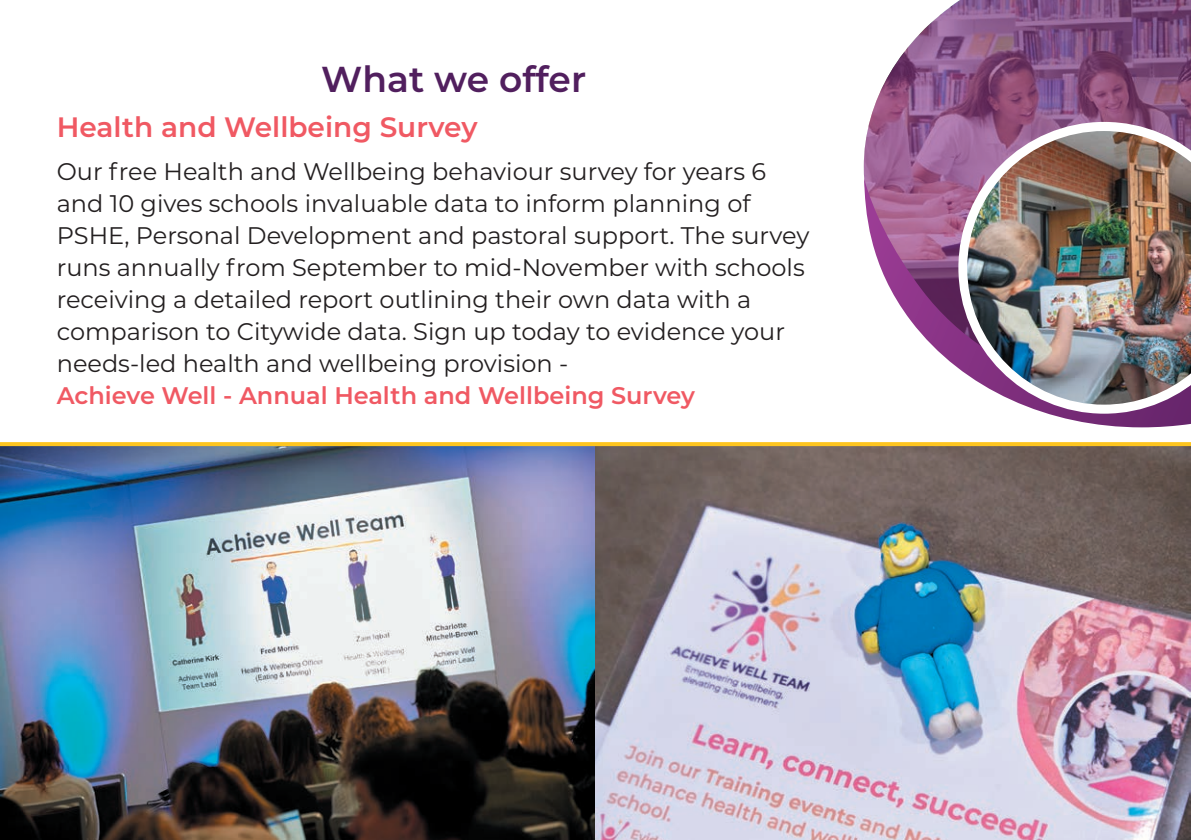
<style>
.page{position:relative;width:1191px;height:840px;background:#fff}
.page>*{position:absolute;margin:0;border:0;box-sizing:border-box;transform-origin:0 0}
.t1{font:600 36px "Montserrat";color:#511f5e}
.t2{font:600 28px "Montserrat";color:#f05963}
.t3{font:24px/32px "Montserrat";color:#231f20}
.t4{font:600 24px "Montserrat";color:#f05963}
</style>
<div class="page">
<img style="left:0;top:446px;width:1191px;height:393px">
<svg style="left:0;top:442px;width:1191px;height:4px;background:#fec625"></svg>
<svg style="left:863px;top:0;width:328px;height:178px;background:#956691"></svg>
<svg style="left:864px;top:178px;width:327px;height:249px"></svg>
<svg style="left:958px;top:122px;width:233px;height:291px"></svg>
<img style="left:967px;top:131px;width:224px;height:273px">
<h1 class="t1" style="left:321px;top:53px;width:266px">What we offer</h1>
<p class="t2" style="left:57px;top:107px;width:422px">Health and Wellbeing Survey</p>
<p class="t3" style="left:57px;top:154px;width:754px">Our free Health and Wellbeing behaviour survey for years 6 and 10 gives schools invaluable data to inform planning of PSHE, Personal Development and pastoral support. The survey runs annually from September to mid-November with schools receiving a detailed report outlining their own data with a comparison to Citywide data. Sign up today to evidence your needs-led health and wellbeing provision -</p>
<p class="t4" style="left:57px;top:378px;width:640px">Achieve Well - Annual Health and Wellbeing Survey</p>
</div>
